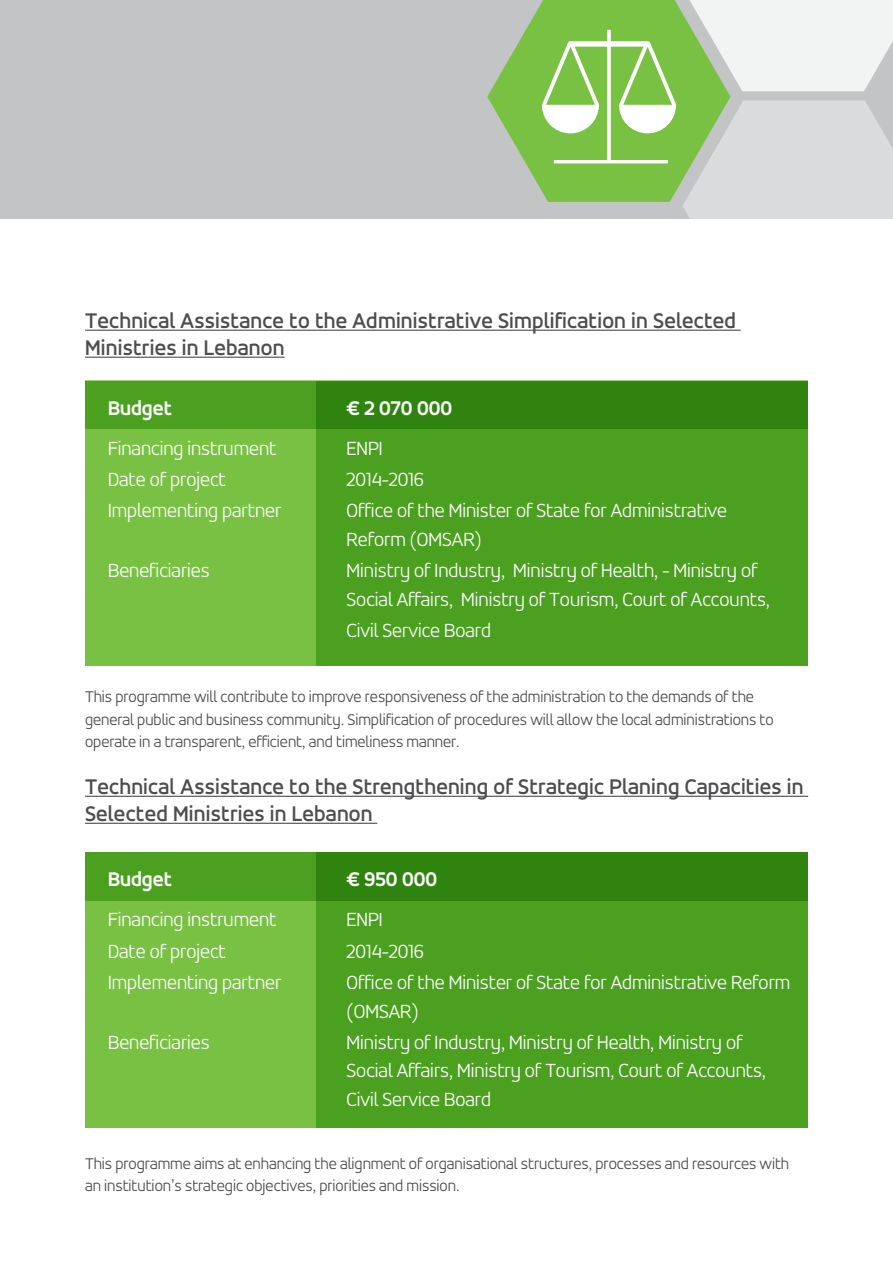
<style>
.page{position:relative;width:893px;height:1263px;background:#fff}
.page>*{position:absolute;margin:0;border:0;box-sizing:border-box;transform-origin:0 0}
.t1{font:500 22.5px/27px "Accord Alt";letter-spacing:.01em;color:#4d4d4f}
.t2{font:700 21px "Accord Alt";color:#fff}
.t3{font:300 20.25px/28.5px "Accord Alt";color:#fff}
.t4{font:300 16.5px/22.5px "Accord Alt";color:#4d4d4f}
</style>
<div class="page">
<div style="left:0;top:0;width:893px;height:218px;background:#c2c4c6"></div>
<svg style="left:487px;top:0;width:243px;height:202px;fill:#78c143"></svg>
<svg style="left:682px;top:0;width:211px;height:91px;background:#e1e9de"></svg>
<svg style="left:683px;top:101px;width:210px;height:118px;background:#d0d7ce"></svg>
<svg style="left:542px;top:30px;width:134px;height:133px;background:#9cd175"></svg>
<div style="left:85px;top:381px;width:723px;height:285px;background:#78c143"></div>
<div style="left:85px;top:380px;width:723px;height:49px;background:#4ba020"></div>
<hr style="left:85px;top:330px;width:656px;height:1px;background:#4d4d4f">
<hr style="left:85px;top:357px;width:199px;height:1px;background:#4d4d4f">
<svg style="left:317px;top:381px;width:491px;height:285px;background:#469b1d"></svg>
<hr style="left:85px;top:796px;width:723px;height:1px;background:#4d4d4f">
<hr style="left:85px;top:823px;width:292px;height:1px;background:#4d4d4f">
<div style="left:85px;top:852px;width:723px;height:275px;background:#78c143"></div>
<div style="left:317px;top:852px;width:491px;height:275px;background:#4ba020"></div>
<svg style="left:85px;top:852px;width:723px;height:48px;background:#378c14"></svg>
<p class="t1" style="left:85px;top:307px;width:652px">Technical Assistance to the Administrative Simplification in Selected<br>Ministries in Lebanon</p>
<p class="t2" style="left:108px;top:395px;width:65px">Budget</p>
<p class="t2" style="left:347px;top:395px;width:107px">€ 2 070 000</p>
<p class="t3" style="left:108px;top:434px;width:170px">Financing instrument</p>
<p class="t3" style="left:347px;top:434px;width:38px">ENPI</p>
<p class="t3" style="left:108px;top:465px;width:119px">Date of project</p>
<p class="t3" style="left:347px;top:465px;width:79px">2014-2016</p>
<p class="t3" style="left:108px;top:497px;width:175px">Implementing partner</p>
<p class="t3" style="left:347px;top:497px;width:382px">Office of the Minister of State for Administrative<br>Reform (OMSAR)</p>
<p class="t3" style="left:108px;top:556px;width:103px">Beneficiaries</p>
<p class="t3" style="left:347px;top:556px;width:425px">Ministry of Industry, Ministry of Health, - Ministry of<br>Social Affairs, Ministry of Tourism, Court of Accounts,</p>
<p class="t3" style="left:347px;top:616px;width:146px">Civil Service Board</p>
<p class="t4" style="left:85px;top:685px;width:690px">This programme will contribute to improve responsiveness of the administration to the demands of the general public and business community. Simplification of procedures will allow the local administrations to operate in a transparent, efficient, and timeliness manner.</p>
<p class="t1" style="left:85px;top:773px;width:720px">Technical Assistance to the Strengthening of Strategic Planing Capacities in<br>Selected Ministries in Lebanon</p>
<p class="t2" style="left:108px;top:867px;width:65px">Budget</p>
<p class="t2" style="left:347px;top:867px;width:92px">€ 950 000</p>
<p class="t3" style="left:108px;top:905px;width:170px">Financing instrument</p>
<p class="t3" style="left:347px;top:905px;width:38px">ENPI</p>
<p class="t3" style="left:108px;top:937px;width:119px">Date of project</p>
<p class="t3" style="left:347px;top:937px;width:79px">2014-2016</p>
<p class="t3" style="left:108px;top:968px;width:175px">Implementing partner</p>
<p class="t3" style="left:347px;top:968px;width:445px">Office of the Minister of State for Administrative Reform (OMSAR)</p>
<p class="t3" style="left:108px;top:1028px;width:103px">Beneficiaries</p>
<p class="t3" style="left:347px;top:1028px;width:421px">Ministry of Industry, Ministry of Health, Ministry of<br>Social Affairs, Ministry of Tourism, Court of Accounts,<br>Civil Service Board</p>
<p class="t4" style="left:85px;top:1152px;width:706px">This programme aims at enhancing the alignment of organisational structures, processes and resources with an institution’s strategic objectives, priorities and mission.</p>
</div>
